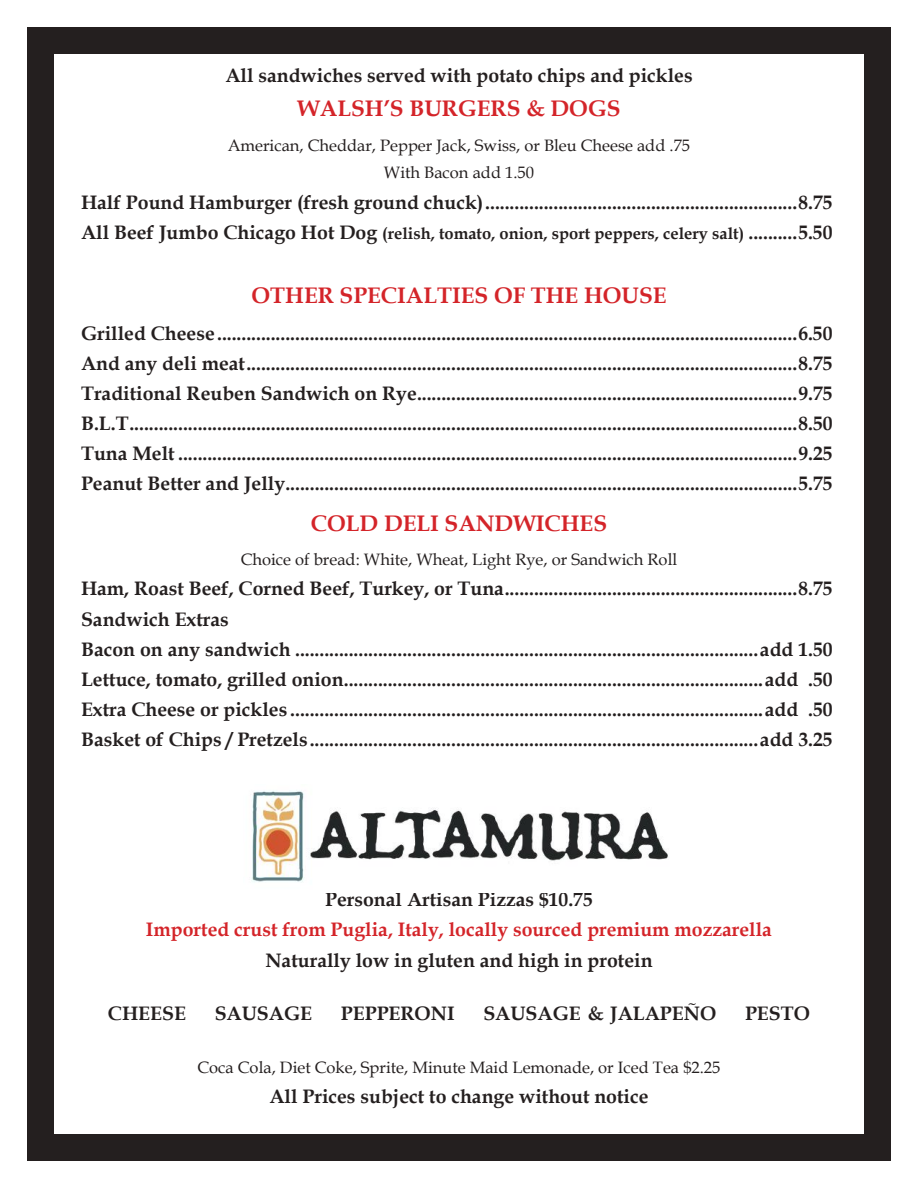
<style>
.page{position:relative;width:918px;height:1188px;background:#fff}
.page>*{position:absolute;margin:0;border:0;box-sizing:border-box;transform-origin:0 0}
.t1{font:700 22.5px "Book Antiqua";color:#d42429}
.t2{font:700 19.5px/30.2px "Book Antiqua";color:#241f1f;text-align:justify}
.t3{font:700 19.5px "Book Antiqua";color:#d42429}
.t4{font:16.5px/27.8px "Book Antiqua";color:#241f1f;text-align:center}
.t5{font:700 16.5px "Book Antiqua";color:#241f1f}
.s1{font-size:19.5px}
</style>
<div class="page">
<div style="left:27px;top:27px;width:864px;height:1134px;background:#241f1f"></div>
<div style="left:54px;top:54px;width:810px;height:1080px;background:#fff"></div>
<img style="left:251px;top:790px;width:417px;height:92px">
<p class="t2" style="left:225px;top:61px;width:469px">All sandwiches served with potato chips and pickles</p>
<p class="t1" style="left:297px;top:93px;width:325px">WALSH’S BURGERS &amp; DOGS</p>
<p class="t4" style="left:228px;top:131px;width:464px">American, Cheddar, Pepper Jack, Swiss, or Bleu Cheese add .75<br>With Bacon add 1.50</p>
<p class="t2" style="left:81px;top:187px;width:753px">Half Pound Hamburger (fresh ground chuck)................................................................8.75</p>
<p class="t5" style="left:81px;top:222px;width:753px"><span class="s1">All Beef Jumbo Chicago Hot Dog</span> (relish, tomato, onion, sport peppers, celery salt) <span class="s1">..........5.50</span></p>
<p class="t1" style="left:252px;top:280px;width:416px">OTHER SPECIALTIES OF THE HOUSE</p>
<p class="t2" style="left:81px;top:318px;width:753px">Grilled Cheese.......................................................................................................................6.50<br>And any deli meat.................................................................................................................8.75<br>Traditional Reuben Sandwich on Rye..............................................................................9.75<br>B.L.T.........................................................................................................................................8.50<br>Tuna Melt ...............................................................................................................................9.25<br>Peanut Better and Jelly.........................................................................................................5.75</p>
<p class="t1" style="left:311px;top:508px;width:298px">COLD DELI SANDWICHES</p>
<p class="t4" style="left:241px;top:545px;width:438px">Choice of bread: White, Wheat, Light Rye, or Sandwich Roll</p>
<p class="t2" style="left:81px;top:574px;width:753px;text-align:left">Ham, Roast Beef, Corned Beef, Turkey, or Tuna............................................................8.75<br>Sandwich Extras<br>Bacon on any sandwich ...............................................................................................add 1.50<br>Lettuce, tomato, grilled onion......................................................................................add .50<br>Extra Cheese or pickles .................................................................................................add .50<br>Basket of Chips / Pretzels............................................................................................add 3.25</p>
<p class="t2" style="left:325px;top:884px;width:269px">Personal Artisan Pizzas $10.75</p>
<p class="t3" style="left:146px;top:916px;width:628px">Imported crust from Puglia, Italy, locally sourced premium mozzarella</p>
<p class="t2" style="left:265px;top:945px;width:389px">Naturally low in gluten and high in protein</p>
<p class="t2" style="left:108px;top:998px;width:79px">CHEESE</p>
<p class="t2" style="left:215px;top:998px;width:99px">SAUSAGE</p>
<p class="t2" style="left:341px;top:998px;width:115px">PEPPERONI</p>
<p class="t2" style="left:483px;top:998px;width:234px">SAUSAGE &amp; JALAPEÑO</p>
<p class="t2" style="left:745px;top:998px;width:66px">PESTO</p>
<p class="t4" style="left:198px;top:1053px;width:524px">Coca Cola, Diet Coke, Sprite, Minute Maid Lemonade, or Iced Tea $2.25</p>
<p class="t2" style="left:269px;top:1082px;width:381px">All Prices subject to change without notice</p>
</div>
